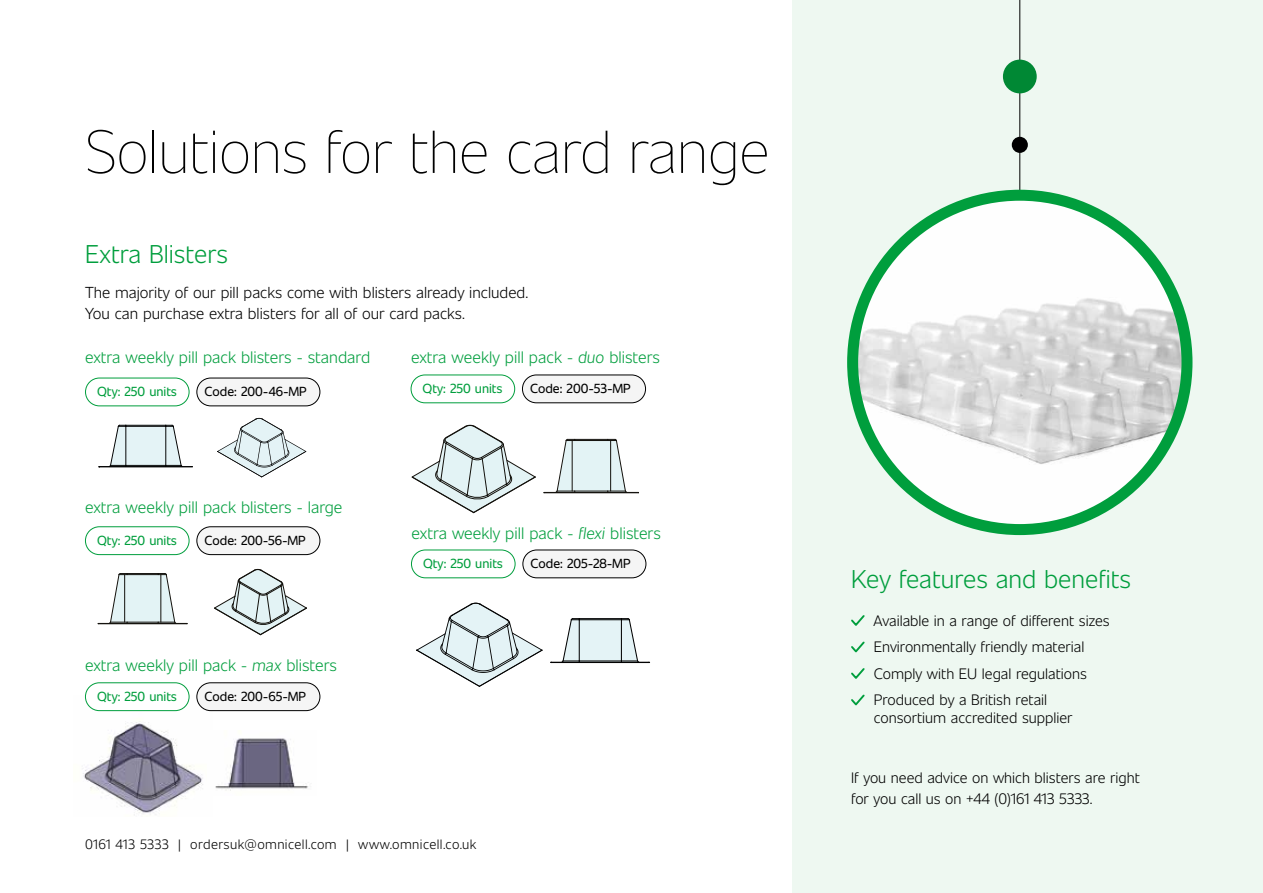
<style>
.page{position:relative;width:1263px;height:893px;background:#fff}
.page>*{position:absolute;margin:0;border:0;box-sizing:border-box;transform-origin:0 0}
.t1{font:200 60px "Unitext";letter-spacing:-.01em;color:#000}
.t2{font:300 25.5px "Unitext";color:#009e3d}
.t3{font:300 16.5px "Unitext";color:#009e3d}
.t4{font:300 15.75px/21px "Unitext";color:#000}
.t5{font:300 15px/26.5px "Unitext";color:#000}
.t6{font:300 13.5px "Unitext";letter-spacing:.03em;color:#000}
.t7{font:13.05px "Unitext";color:#000}
.t8{font:13.05px "Unitext";color:#009e3d}
.s1{font-style:italic}
</style>
<div class="page">
<div style="left:792px;top:0;width:471px;height:893px;background:#eef8f1"></div>
<svg style="left:851px;top:615px;width:14px;height:11px"></svg>
<svg style="left:851px;top:641px;width:14px;height:12px"></svg>
<svg style="left:851px;top:668px;width:14px;height:11px"></svg>
<svg style="left:851px;top:694px;width:14px;height:12px"></svg>
<hr style="left:99px;top:466px;width:94px;height:1px;background:#000">
<svg style="left:109px;top:425px;width:74px;height:41px;background:#d0dbdd"></svg>
<svg style="left:217px;top:418px;width:89px;height:59px"></svg>
<img style="left:83px;top:696px;width:130px;height:119px">
<img style="left:207px;top:731px;width:101px;height:65px">
<hr style="left:544px;top:492px;width:94px;height:1px;background:#12100b">
<svg style="left:554px;top:439px;width:74px;height:55px"></svg>
<svg style="left:411px;top:424px;width:125px;height:90px"></svg>
<hr style="left:551px;top:662px;width:99px;height:1px;background:#000">
<svg style="left:561px;top:618px;width:78px;height:44px;background:#ced9dc"></svg>
<svg style="left:416px;top:603px;width:126px;height:84px"></svg>
<div style="left:197px;top:378px;width:123px;height:28px;background:#f5f5f5;border-radius:14px"></div>
<div style="left:197px;top:378px;width:123px;height:28px;border:1px solid #000;border-radius:14px"></div>
<div style="left:85px;top:378px;width:104px;height:28px;border:1px solid #009e3d;border-radius:14px"></div>
<div style="left:197px;top:527px;width:123px;height:28px;background:#f5f5f5;border-radius:14px"></div>
<div style="left:197px;top:526px;width:123px;height:29px;border:1px solid #000;border-radius:14px"></div>
<div style="left:85px;top:526px;width:104px;height:29px;border:1px solid #009e3d;border-radius:14px"></div>
<div style="left:197px;top:683px;width:123px;height:28px;background:#f5f5f5;border-radius:14px"></div>
<div style="left:197px;top:682px;width:123px;height:29px;border:1px solid #000;border-radius:14px"></div>
<div style="left:85px;top:683px;width:104px;height:28px;background:#fff;border-radius:14px"></div>
<div style="left:85px;top:682px;width:104px;height:29px;border:1px solid #009e3d;border-radius:14px"></div>
<div style="left:522px;top:375px;width:123px;height:28px;background:#f5f5f5;border-radius:14px"></div>
<div style="left:522px;top:375px;width:124px;height:28px;border:1px solid #000;border-radius:14px"></div>
<div style="left:411px;top:375px;width:104px;height:28px;border:1px solid #009e3d;border-radius:14px"></div>
<div style="left:523px;top:550px;width:123px;height:28px;background:#f5f5f5;border-radius:14px"></div>
<div style="left:523px;top:550px;width:123px;height:28px;border:1px solid #000;border-radius:14px"></div>
<div style="left:411px;top:550px;width:104px;height:28px;border:1px solid #009e3d;border-radius:14px"></div>
<hr style="left:98px;top:623px;width:89px;height:1px;background:#12100b">
<svg style="left:108px;top:573px;width:69px;height:52px"></svg>
<svg style="left:214px;top:569px;width:93px;height:66px"></svg>
<hr style="left:1019px;top:0;width:1px;height:530px;background:#000">
<div style="left:1012px;top:137px;width:16px;height:16px;background:#000;border-radius:50%"></div>
<div style="left:1003px;top:60px;width:34px;height:33px;background:#008834;border-radius:50%"></div>
<img style="left:853px;top:195px;width:334px;height:335px;border-radius:167px">
<div style="left:847px;top:190px;width:345px;height:345px;border:11px solid #009e3d;border-radius:50%"></div>
<h1 class="t1" style="left:85px;top:110px;width:686px">Solutions for the card range</h1>
<h2 class="t2" style="left:85px;top:236px;width:144px">Extra Blisters</h2>
<p class="t4" style="left:85px;top:281px;width:445px">The majority of our pill packs come with blisters already included.<br>You can purchase extra blisters for all of our card packs.</p>
<p class="t3" style="left:85px;top:345px;width:287px">extra weekly pill pack blisters - standard</p>
<p class="t3" style="left:411px;top:345px;width:250px">extra weekly pill pack - <span class="s1">duo</span> blisters</p>
<p class="t8" style="left:97px;top:382px;width:81px">Qty: 250 units</p>
<p class="t7" style="left:205px;top:382px;width:104px">Code: 200-46-MP</p>
<p class="t3" style="left:85px;top:495px;width:259px">extra weekly pill pack blisters - large</p>
<p class="t8" style="left:97px;top:531px;width:81px">Qty: 250 units</p>
<p class="t7" style="left:205px;top:531px;width:103px">Code: 200-56-MP</p>
<p class="t3" style="left:85px;top:653px;width:253px">extra weekly pill pack - <span class="s1">max</span> blisters</p>
<p class="t8" style="left:97px;top:687px;width:81px">Qty: 250 units</p>
<p class="t7" style="left:205px;top:687px;width:103px">Code: 200-65-MP</p>
<p class="t8" style="left:423px;top:379px;width:81px">Qty: 250 units</p>
<p class="t7" style="left:530px;top:379px;width:102px">Code: 200-53-MP</p>
<p class="t3" style="left:411px;top:521px;width:251px">extra weekly pill pack - <span class="s1">flexi</span> blisters</p>
<p class="t8" style="left:423px;top:554px;width:81px">Qty: 250 units</p>
<p class="t7" style="left:530px;top:554px;width:102px">Code: 205-28-MP</p>
<p class="t6" style="left:85px;top:835px;width:393px">0161 413 5333 | ordersuk@omnicell.com | www.omnicell.co.uk</p>
<h2 class="t2" style="left:851px;top:561px;width:282px">Key features and benefits</h2>
<p class="t5" style="left:873px;top:606px;width:238px">Available in a range of different sizes Environmentally friendly material Comply with EU legal regulations Produced by a British retail</p>
<p class="t5" style="left:874px;top:704px;width:200px">consortium accredited supplier</p>
<p class="t5" style="left:851px;top:767px;width:290px;line-height:21px">If you need advice on which blisters are right for you call us on +44 (0)161 413 5333.</p>
</div>
